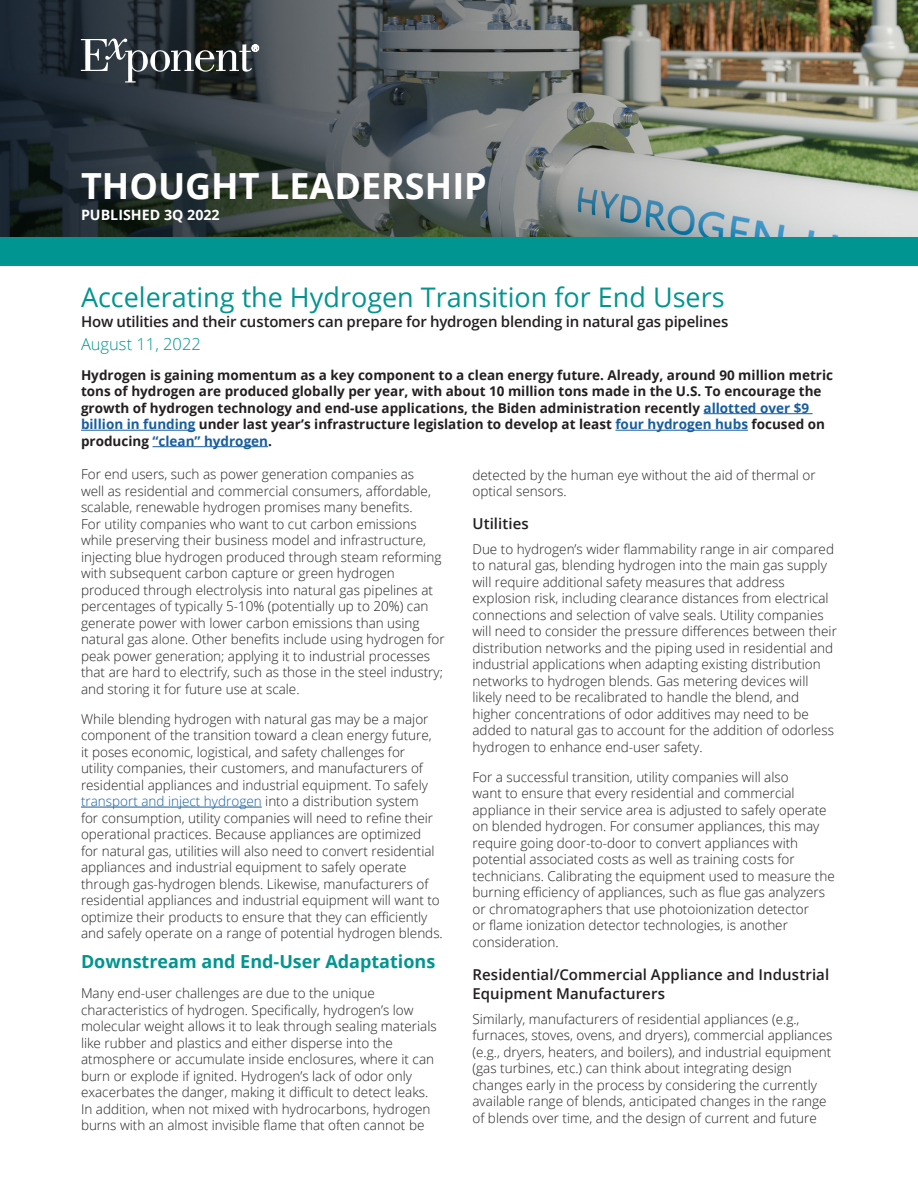
<style>
.page{position:relative;width:918px;height:1188px;background:#fff}
.page>*{position:absolute;margin:0;border:0;box-sizing:border-box;transform-origin:0 0}
.t1{font:700 36px "Open Sans";color:#fff}
.TL_title{font:27px "Open Sans";color:#009590}
.header_-_teal{font:700 18px "Open Sans";color:#009590}
.TL_title-2{font:300 16.5px "Open Sans";color:#009590}
.TL_title-3{font:600 15px "Open Sans";letter-spacing:-.015em;color:#231f20}
.subheader{font:600 15px/19.5px "Open Sans";letter-spacing:.005em;color:#231f20}
.published_date{font:700 14.25px "Open Sans";color:#fff}
.main_text{font:300 13.5px/16.5px "Open Sans";color:#231f20}
.first_PP_text{font:700 13.5px/16.5px "Open Sans";color:#231f20}
.s1{color:#175d9e}
</style>
<div class="page">
<img style="left:0;top:0;width:918px;height:237px">
<div style="left:0;top:237px;width:918px;height:29px;background:#009590"></div>
<svg style="left:81px;top:39px;width:178px;height:44px"></svg>
<hr style="left:704px;top:413px;width:109px;height:1px;background:#175d9e">
<hr style="left:81px;top:430px;width:114px;height:1px;background:#175d9e">
<hr style="left:615px;top:430px;width:133px;height:1px;background:#175d9e">
<hr style="left:153px;top:446px;width:115px;height:1px;background:#175d9e">
<hr style="left:81px;top:807px;width:181px;height:1px;background:#175d9e">
<p class="t1" style="left:81px;top:161px;width:407px">THOUGHT LEADERSHIP</p>
<p class="published_date" style="left:81px;top:205px;width:140px">PUBLISHED 3Q 2022</p>
<p class="TL_title" style="left:81px;top:279px;width:645px">Accelerating the Hydrogen Transition for End Users</p>
<p class="TL_title-3" style="left:81px;top:311px;width:649px">How utilities and their customers can prepare for hydrogen blending in natural gas pipelines</p>
<p class="TL_title-2" style="left:81px;top:333px;width:121px">August 11, 2022</p>
<p class="first_PP_text" style="left:81px;top:366px;width:754px">Hydrogen is gaining momentum as a key component to a clean energy future. Already, around 90 million metric tons of hydrogen are produced globally per year, with about 10 million tons made in the U.S. To encourage the growth of hydrogen technology and end-use applications, the Biden administration recently <span class="s1">allotted over $9 billion in funding</span> under last year’s infrastructure legislation to develop at least <span class="s1">four hydrogen hubs</span> focused on producing <span class="s1">“clean” hydrogen</span>.</p>
<p class="main_text" style="left:81px;top:466px;width:365px">For end users, such as power generation companies as<br>well as residential and commercial consumers, affordable, scalable, renewable hydrogen promises many benefits.<br>For utility companies who want to cut carbon emissions while preserving their business model and infrastructure, injecting blue hydrogen produced through steam reforming with subsequent carbon capture or green hydrogen produced through electrolysis into natural gas pipelines at percentages of typically 5-10% (potentially up to 20%) can generate power with lower carbon emissions than using natural gas alone. Other benefits include using hydrogen for peak power generation; applying it to industrial processes that are hard to electrify, such as those in the steel industry; and storing it for future use at scale.</p>
<p class="main_text" style="left:81px;top:710px;width:363px">While blending hydrogen with natural gas may be a major component of the transition toward a clean energy future,<br>it poses economic, logistical, and safety challenges for<br>utility companies, their customers, and manufacturers of residential appliances and industrial equipment. To safely <span class="s1">transport and inject hydrogen</span> into a distribution system<br>for consumption, utility companies will need to refine their operational practices. Because appliances are optimized<br>for natural gas, utilities will also need to convert residential appliances and industrial equipment to safely operate through gas-hydrogen blends. Likewise, manufacturers of residential appliances and industrial equipment will want to optimize their products to ensure that they can efficiently and safely operate on a range of potential hydrogen blends.</p>
<p class="header_-_teal" style="left:81px;top:949px;width:356px">Downstream and End-User Adaptations</p>
<p class="main_text" style="left:81px;top:985px;width:357px">Many end-user challenges are due to the unique characteristics of hydrogen. Specifically, hydrogen’s low molecular weight allows it to leak through sealing materials like rubber and plastics and either disperse into the atmosphere or accumulate inside enclosures, where it can burn or explode if ignited. Hydrogen’s lack of odor only exacerbates the danger, making it difficult to detect leaks.<br>In addition, when not mixed with hydrocarbons, hydrogen burns with an almost invisible flame that often cannot be</p>
<p class="main_text" style="left:472px;top:466px;width:345px">detected by the human eye without the aid of thermal or optical sensors.</p>
<p class="subheader" style="left:472px;top:514px;width:58px">Utilities</p>
<p class="main_text" style="left:472px;top:540px;width:366px">Due to hydrogen’s wider flammability range in air compared to natural gas, blending hydrogen into the main gas supply will require additional safety measures that address explosion risk, including clearance distances from electrical connections and selection of valve seals. Utility companies will need to consider the pressure differences between their distribution networks and the piping used in residential and industrial applications when adapting existing distribution networks to hydrogen blends. Gas metering devices will likely need to be recalibrated to handle the blend, and higher concentrations of odor additives may need to be added to natural gas to account for the addition of odorless hydrogen to enhance end-user safety.</p>
<p class="main_text" style="left:472px;top:768px;width:364px">For a successful transition, utility companies will also<br>want to ensure that every residential and commercial appliance in their service area is adjusted to safely operate on blended hydrogen. For consumer appliances, this may require going door-to-door to convert appliances with potential associated costs as well as training costs for technicians. Calibrating the equipment used to measure the burning efficiency of appliances, such as flue gas analyzers or chromatographers that use photoionization detector<br>or flame ionization detector technologies, is another consideration.</p>
<p class="subheader" style="left:472px;top:964px;width:358px">Residential/Commercial Appliance and Industrial<br>Equipment Manufacturers</p>
<p class="main_text" style="left:472px;top:1010px;width:361px">Similarly, manufacturers of residential appliances (e.g., furnaces, stoves, ovens, and dryers), commercial appliances (e.g., dryers, heaters, and boilers), and industrial equipment (gas turbines, etc.) can think about integrating design changes early in the process by considering the currently available range of blends, anticipated changes in the range of blends over time, and the design of current and future</p>
</div>
